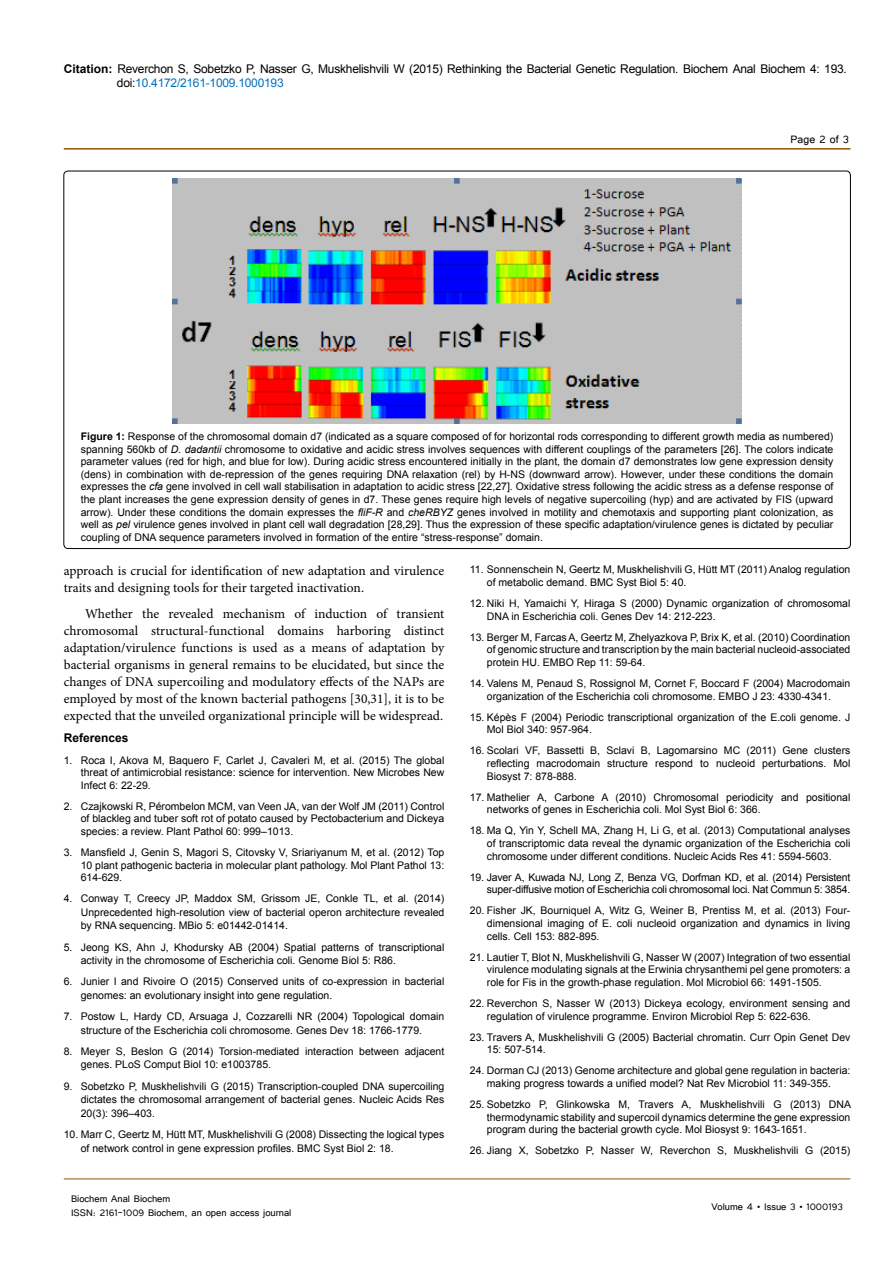
<style>
.page{position:relative;width:893px;height:1263px;background:#fff}
.page>*{position:absolute;margin:0;border:0;box-sizing:border-box;transform-origin:0 0}
.t1{font:13.5px/17px "Minion Pro";color:#000}
.t2{font:13.5px "Tunga";color:#000}
.t3{font:12px/14.4px "Arial";letter-spacing:-.02em;color:#000}
.t4{font:12px/14.4px "Tunga";color:#000}
.t5{font:700 12px "Arial";color:#000}
.t6{font:10.5px/12.6px "Arial";color:#000;text-align:justify}
.t7{font:10.5px/12.6px "Arial";letter-spacing:-.02em;color:#000;text-align:right}
.s1{font-weight:700}
.s2{color:#0072bc}
.s3{font-style:italic}
</style>
<div class="page">
<hr style="left:64px;top:148px;width:786px;height:2px;background:#905501">
<hr style="left:64px;top:1179px;width:786px;height:1px;background:#905501">
<img style="left:173px;top:179px;width:569px;height:245px">
<p class="t3" style="left:117px;top:61px;width:731px;text-indent:-53px"><span class="s1">Citation:</span> Reverchon S, Sobetzko P, Nasser G, Muskhelishvili W (2015) Rethinking the Bacterial Genetic Regulation. Biochem Anal Biochem 4: 193. doi:<span class="s2">10.4172/2161-1009.1000193</span></p>
<p class="t2" style="left:791px;top:131px;width:60px">Page 2 of 3</p>
<p class="t6" style="left:81px;top:430px;width:754px"><span class="s1">Figure 1:</span> Response of the chromosomal domain d7 (indicated as a square composed of for horizontal rods corresponding to different growth media as numbered) spanning 560kb of <span class="s3">D. dadantii</span> chromosome to oxidative and acidic stress involves sequences with different couplings of the parameters [26]. The colors indicate parameter values (red for high, and blue for low). During acidic stress encountered initially in the plant, the domain d7 demonstrates low gene expression density (dens) in combination with de-repression of the genes requiring DNA relaxation (rel) by H-NS (downward arrow). However, under these conditions the domain expresses the <span class="s3">cfa</span> gene involved in cell wall stabilisation in adaptation to acidic stress [22,27]. Oxidative stress following the acidic stress as a defense response of the plant increases the gene expression density of genes in d7. These genes require high levels of negative supercoiling (hyp) and are activated by FIS (upward arrow). Under these conditions the domain expresses the <span class="s3">fliF-R</span> and <span class="s3">cheRBYZ</span> genes involved in motility and chemotaxis and supporting plant colonization, as well as <span class="s3">pel</span> virulence genes involved in plant cell wall degradation [28,29]. Thus the expression of these specific adaptation/virulence genes is dictated by peculiar coupling of DNA sequence parameters involved in formation of the entire “stress-response” domain.</p>
<p class="t1" style="left:64px;top:563px;width:382px">approach is crucial for identification of new adaptation and virulence traits and designing tools for their targeted inactivation.</p>
<p class="t1" style="left:64px;top:605px;width:382px;text-align:justify;text-indent:21px">Whether the revealed mechanism of induction of transient chromosomal structural-functional domains harboring distinct adaptation/virulence functions is used as a means of adaptation by bacterial organisms in general remains to be elucidated, but since the changes of DNA supercoiling and modulatory effects of the NAPs are employed by most of the known bacterial pathogens [30,31], it is to be expected that the unveiled organizational principle will be widespread.</p>
<p class="t5" style="left:64px;top:730px;width:66px">References</p>
<p class="t6" style="left:81px;top:754px;width:365px;text-indent:-17px">1. Roca I, Akova M, Baquero F, Carlet J, Cavaleri M, et al. (2015) The global threat of antimicrobial resistance: science for intervention. New Microbes New Infect 6: 22-29.</p>
<p class="t6" style="left:81px;top:800px;width:365px;text-indent:-17px">2. Czajkowski R, Pérombelon MCM, van Veen JA, van der Wolf JM (2011) Control of blackleg and tuber soft rot of potato caused by Pectobacterium and Dickeya species: a review. Plant Pathol 60: 999–1013.</p>
<p class="t6" style="left:81px;top:846px;width:365px;text-indent:-17px">3. Mansfield J, Genin S, Magori S, Citovsky V, Sriariyanum M, et al. (2012) Top 10 plant pathogenic bacteria in molecular plant pathology. Mol Plant Pathol 13:<br>614-629.</p>
<p class="t6" style="left:81px;top:892px;width:365px;line-height:13.2px;text-indent:-17px">4. Conway T, Creecy JP, Maddox SM, Grissom JE, Conkle TL, et al. (2014)<br>Unprecedented high-resolution view of bacterial operon architecture revealed by RNA sequencing. MBio 5: e01442-01414.</p>
<p class="t6" style="left:81px;top:940px;width:365px;line-height:13.2px;text-indent:-17px">5. Jeong KS, Ahn J, Khodursky AB (2004) Spatial patterns of transcriptional activity in the chromosome of Escherichia coli. Genome Biol 5: R86.</p>
<p class="t6" style="left:81px;top:975px;width:365px;line-height:13.2px;text-indent:-17px">6. Junier I and Rivoire O (2015) Conserved units of co-expression in bacterial genomes: an evolutionary insight into gene regulation.</p>
<p class="t6" style="left:64px;top:1010px;width:382px;line-height:13.2px;text-align:center">7. Postow L, Hardy CD, Arsuaga J, Cozzarelli NR (2004) Topological domain structure of the Escherichia coli chromosome. Genes Dev 18: 1766-1779.</p>
<p class="t6" style="left:81px;top:1045px;width:365px;line-height:13.2px;text-indent:-17px">8. Meyer S, Beslon G (2014) Torsion-mediated interaction between adjacent genes. PLoS Comput Biol 10: e1003785.</p>
<p class="t6" style="left:81px;top:1080px;width:365px;line-height:13.2px;text-indent:-17px">9. Sobetzko P, Muskhelishvili G (2015) Transcription-coupled DNA supercoiling dictates the chromosomal arrangement of bacterial genes. Nucleic Acids Res 20(3): 396–403.</p>
<p class="t6" style="left:81px;top:1128px;width:365px;line-height:13.2px;text-indent:-17px">10. Marr C, Geertz M, Hütt MT, Muskhelishvili G (2008) Dissecting the logical types of network control in gene expression profiles. BMC Syst Biol 2: 18.</p>
<p class="t4" style="left:71px;top:1190px;width:222px">Biochem Anal Biochem<br>ISSN: 2161-1009 Biochem, an open access journal</p>
<p class="t6" style="left:487px;top:563px;width:365px;text-indent:-17px">11. Sonnenschein N, Geertz M, Muskhelishvili G, Hütt MT (2011) Analog regulation of metabolic demand. BMC Syst Biol 5: 40.</p>
<p class="t6" style="left:487px;top:597px;width:365px;text-indent:-17px">12. Niki H, Yamaichi Y, Hiraga S (2000) Dynamic organization of chromosomal<br>DNA in Escherichia coli. Genes Dev 14: 212-223.</p>
<p class="t6" style="left:487px;top:631px;width:365px;text-indent:-17px">13. Berger M, Farcas A, Geertz M, Zhelyazkova P, Brix K, et al. (2010) Coordination of genomic structure and transcription by the main bacterial nucleoid-associated protein HU. EMBO Rep 11: 59-64.</p>
<p class="t6" style="left:470px;top:677px;width:382px;text-align:center">14. Valens M, Penaud S, Rossignol M, Cornet F, Boccard F (2004) Macrodomain organization of the Escherichia coli chromosome. EMBO J 23: 4330-4341.</p>
<p class="t6" style="left:487px;top:711px;width:365px;text-indent:-17px">15. Képès F (2004) Periodic transcriptional organization of the E.coli genome. J<br>Mol Biol 340: 957-964.</p>
<p class="t6" style="left:487px;top:744px;width:365px;text-indent:-17px">16. Scolari VF, Bassetti B, Sclavi B, Lagomarsino MC (2011) Gene clusters reflecting macrodomain structure respond to nucleoid perturbations. Mol Biosyst 7: 878-888.</p>
<p class="t6" style="left:487px;top:791px;width:365px;text-indent:-17px">17. Mathelier A, Carbone A (2010) Chromosomal periodicity and positional networks of genes in Escherichia coli. Mol Syst Biol 6: 366.</p>
<p class="t6" style="left:487px;top:824px;width:365px;text-indent:-17px">18. Ma Q, Yin Y, Schell MA, Zhang H, Li G, et al. (2013) Computational analyses of transcriptomic data reveal the dynamic organization of the Escherichia coli chromosome under different conditions. Nucleic Acids Res 41: 5594-5603.</p>
<p class="t7" style="left:470px;top:871px;width:382px">19. Javer A, Kuwada NJ, Long Z, Benza VG, Dorfman KD, et al. (2014) Persistent super-diffusive motion of Escherichia coli chromosomal loci. Nat Commun 5: 3854.</p>
<p class="t6" style="left:487px;top:904px;width:365px;text-indent:-17px">20. Fisher JK, Bourniquel A, Witz G, Weiner B, Prentiss M, et al. (2013) Four&shy;dimensional imaging of E. coli nucleoid organization and dynamics in living cells. Cell 153: 882-895.</p>
<p class="t6" style="left:487px;top:951px;width:365px;text-indent:-17px">21. Lautier T, Blot N, Muskhelishvili G, Nasser W (2007) Integration of two essential virulence modulating signals at the Erwinia chrysanthemi pel gene promoters: a role for Fis in the growth-phase regulation. Mol Microbiol 66: 1491-1505.</p>
<p class="t6" style="left:487px;top:997px;width:365px;text-indent:-17px">22. Reverchon S, Nasser W (2013) Dickeya ecology, environment sensing and regulation of virulence programme. Environ Microbiol Rep 5: 622-636.</p>
<p class="t6" style="left:487px;top:1031px;width:365px;text-indent:-17px">23. Travers A, Muskhelishvili G (2005) Bacterial chromatin. Curr Opin Genet Dev<br>15: 507-514.</p>
<p class="t6" style="left:470px;top:1064px;width:382px;text-align:center">24. Dorman CJ (2013) Genome architecture and global gene regulation in bacteria: making progress towards a unified model? Nat Rev Microbiol 11: 349-355.</p>
<p class="t6" style="left:487px;top:1098px;width:366px;text-indent:-17px">25. Sobetzko P, Glinkowska M, Travers A, Muskhelishvili G (2013) DNA thermodynamic stability and supercoil dynamics determine the gene expression program during the bacterial growth cycle. Mol Biosyst 9: 1643-1651.</p>
<p class="t6" style="left:470px;top:1144px;width:382px">26. Jiang X, Sobetzko P, Nasser W, Reverchon S, Muskhelishvili G (2015)</p>
<p class="t4" style="left:711px;top:1199px;width:133px">Volume 4 • Issue 3 • 1000193</p>
</div>
